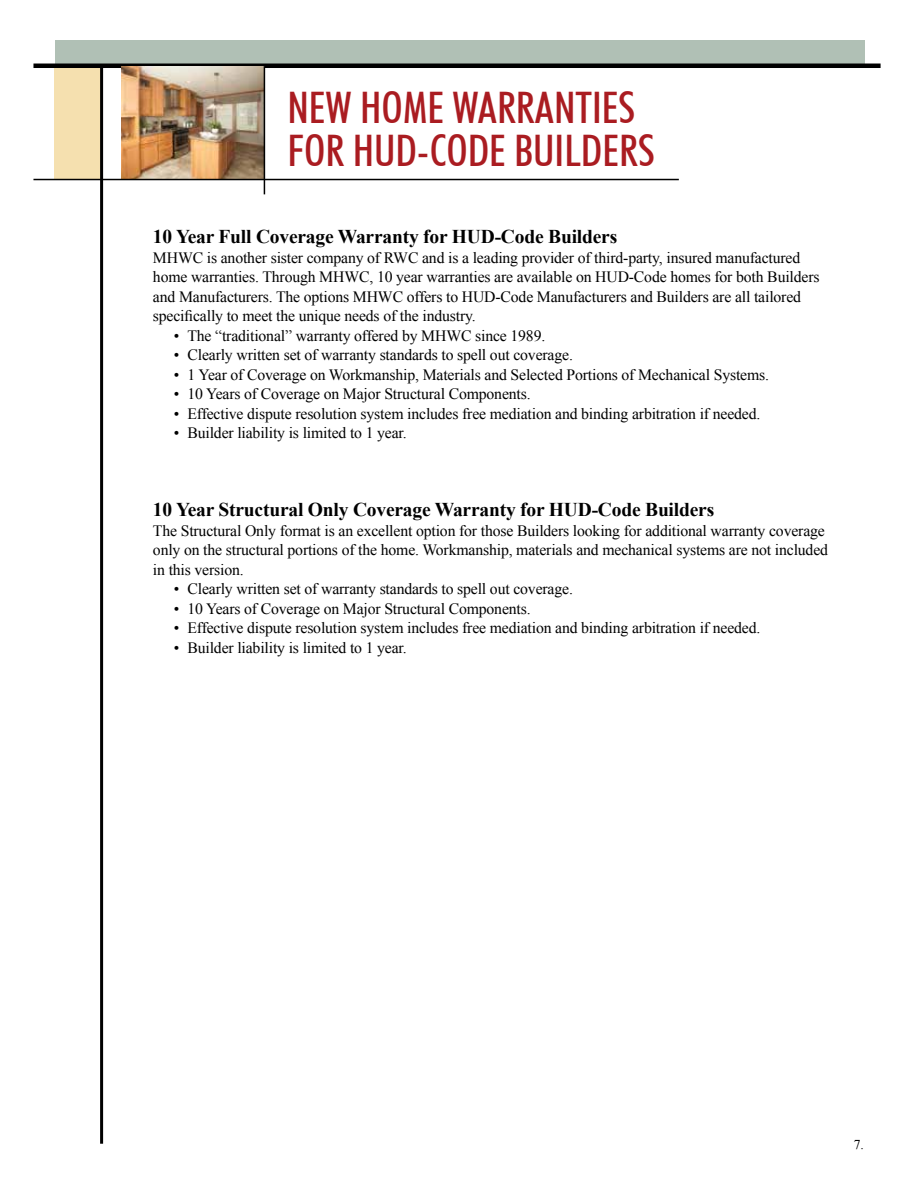
<style>
.page{position:relative;width:918px;height:1188px;background:#fff}
.page>*{position:absolute;margin:0;border:0;box-sizing:border-box;transform-origin:0 0}
.t1{font:500 condensed 43.5px/43.5px "Futura BT";color:#aa1c21}
.t2{font:700 19.5px "Times New Roman";letter-spacing:-.01em;color:#000}
.t3{font:15.75px/19.5px "Times New Roman";letter-spacing:-.01em;color:#000}
.t4{font:13.5px "Times New Roman";color:#000}
</style>
<div class="page">
<div style="left:54px;top:67px;width:48px;height:112px;background:#f5e0af"></div>
<div style="left:55px;top:40px;width:810px;height:23px;background:#b0c0b5"></div>
<hr style="left:100px;top:64px;width:3px;height:1080px;background:#000">
<hr style="left:33px;top:64px;width:848px;height:4px;background:#000">
<img style="left:121px;top:66px;width:143px;height:113px">
<hr style="left:33px;top:179px;width:646px;height:1px;background:#000">
<hr style="left:264px;top:66px;width:1px;height:128px;background:#000">
<h1 class="t1" style="left:287px;top:85px;width:369px">NEW HOME WARRANTIES<br>FOR HUD-CODE BUILDERS</h1>
<p class="t2" style="left:153px;top:223px;width:466px">10 Year Full Coverage Warranty for HUD-Code Builders</p>
<p class="t3" style="left:153px;top:247px;width:668px">MHWC is another sister company of RWC and is a leading provider of third-party, insured manufactured home warranties. Through MHWC, 10 year warranties are available on HUD-Code homes for both Builders and Manufacturers. The options MHWC offers to HUD-Code Manufacturers and Builders are all tailored specifically to meet the unique needs of the industry.</p>
<p class="t3" style="left:174px;top:325px;width:373px">• The “traditional” warranty offered by MHWC since 1989.</p>
<p class="t3" style="left:174px;top:345px;width:400px">• Clearly written set of warranty standards to spell out coverage.</p>
<p class="t3" style="left:174px;top:364px;width:597px">• 1 Year of Coverage on Workmanship, Materials and Selected Portions of Mechanical Systems.</p>
<p class="t3" style="left:174px;top:384px;width:358px">• 10 Years of Coverage on Major Structural Components.</p>
<p class="t3" style="left:174px;top:403px;width:588px">• Effective dispute resolution system includes free mediation and binding arbitration if needed.</p>
<p class="t3" style="left:174px;top:423px;width:234px">• Builder liability is limited to 1 year.</p>
<p class="t2" style="left:153px;top:496px;width:563px">10 Year Structural Only Coverage Warranty for HUD-Code Builders</p>
<p class="t3" style="left:153px;top:520px;width:677px">The Structural Only format is an excellent option for those Builders looking for additional warranty coverage only on the structural portions of the home. Workmanship, materials and mechanical systems are not included in this version.</p>
<p class="t3" style="left:174px;top:579px;width:400px">• Clearly written set of warranty standards to spell out coverage.</p>
<p class="t3" style="left:174px;top:598px;width:358px">• 10 Years of Coverage on Major Structural Components.</p>
<p class="t3" style="left:174px;top:618px;width:588px">• Effective dispute resolution system includes free mediation and binding arbitration if needed.</p>
<p class="t3" style="left:174px;top:637px;width:234px">• Builder liability is limited to 1 year.</p>
<p class="t4" style="left:854px;top:1136px;width:12px">7.</p>
</div>
